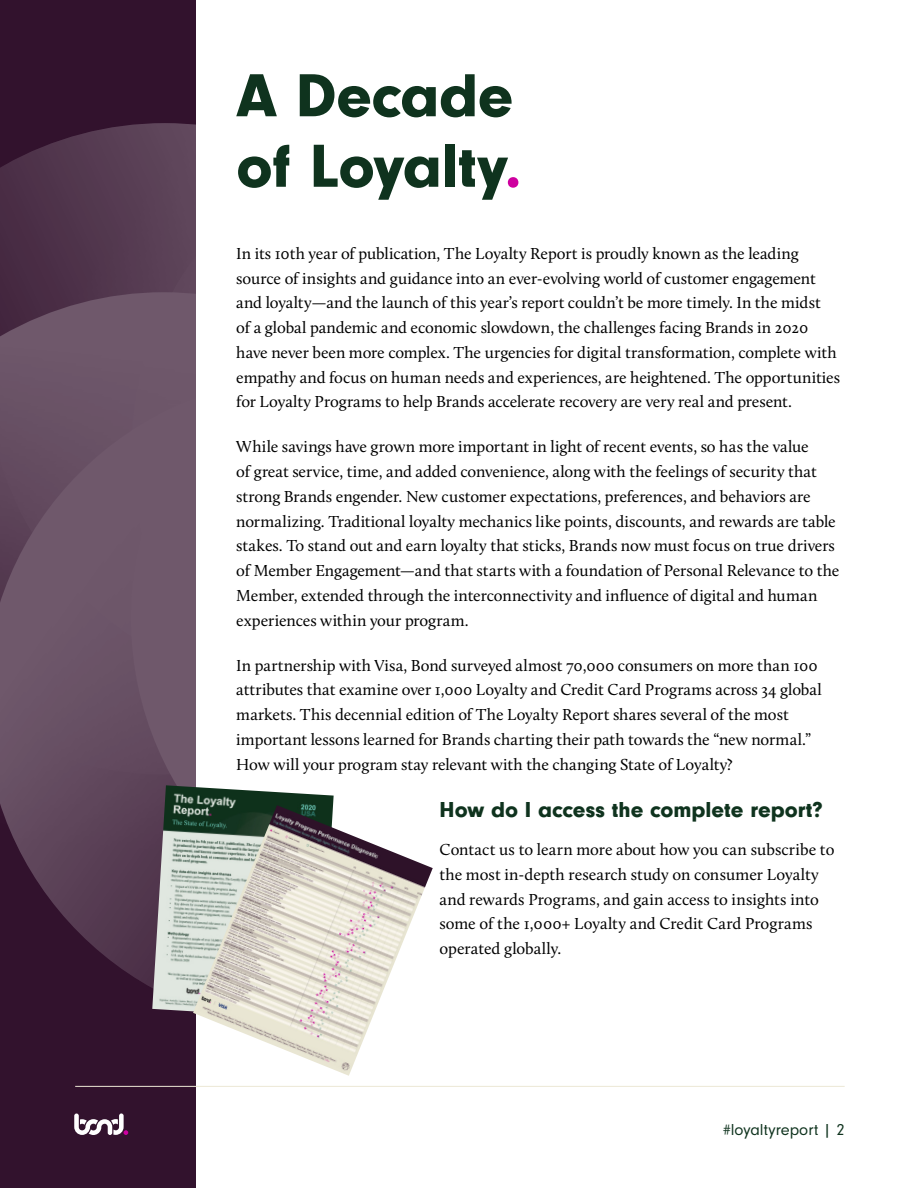
<style>
.page{position:relative;width:918px;height:1188px;background:#fff}
.page>*{position:absolute;margin:0;border:0;box-sizing:border-box;transform-origin:0 0}
.t1{font:900 63px/70.5px "Neuzeit Gro";letter-spacing:-.01em;color:#0f331e}
.t2{font:900 22.5px "Neuzeit Gro";color:#0f331e}
.t3{font:16.5px/24.8px "Calluna";letter-spacing:-.005em;color:#000}
.t4{font:16.5px "Neuzeit Gro";color:#0f331e}
.s1{color:#ce009f}
</style>
<div class="page">
<div style="left:0;top:0;width:196px;height:1188px;background:#32122d"></div>
<svg style="left:0;top:123px;width:184px;height:169px"></svg>
<svg style="left:0;top:292px;width:85px;height:85px;background:#62495e"></svg>
<svg style="left:0;top:377px;width:85px;height:561px;background:#62495e"></svg>
<svg style="left:85px;top:822px;width:67px;height:166px;background:#4f334a"></svg>
<svg style="left:85px;top:124px;width:111px;height:698px;background:#674f63"></svg>
<img style="left:152px;top:785px;width:182px;height:227px">
<img style="left:193px;top:805px;width:240px;height:271px">
<svg style="left:74px;top:1113px;width:54px;height:22px"></svg>
<hr style="left:75px;top:1086px;width:770px;height:1px;background:#ece8d5">
<h1 class="t1" style="left:236px;top:61px;width:287px">A Decade of Loyalty<span class="s1">.</span></h1>
<p class="t3" style="left:236px;top:241px;width:605px">In its 10th year of publication, The Loyalty Report is proudly known as the leading source of insights and guidance into an ever-evolving world of customer engagement and loyalty—and the launch of this year’s report couldn’t be more timely. In the midst<br>of a global pandemic and economic slowdown, the challenges facing Brands in 2020 have never been more complex. The urgencies for digital transformation, complete with empathy and focus on human needs and experiences, are heightened. The opportunities for Loyalty Programs to help Brands accelerate recovery are very real and present.</p>
<p class="t3" style="left:236px;top:434px;width:605px">While savings have grown more important in light of recent events, so has the value<br>of great service, time, and added convenience, along with the feelings of security that strong Brands engender. New customer expectations, preferences, and behaviors are normalizing. Traditional loyalty mechanics like points, discounts, and rewards are table stakes. To stand out and earn loyalty that sticks, Brands now must focus on true drivers of Member Engagement—and that starts with a foundation of Personal Relevance to the Member, extended through the interconnectivity and influence of digital and human experiences within your program.</p>
<p class="t3" style="left:236px;top:652px;width:587px">In partnership with Visa, Bond surveyed almost 70,000 consumers on more than 100 attributes that examine over 1,000 Loyalty and Credit Card Programs across 34 global markets. This decennial edition of The Loyalty Report shares several of the most important lessons learned for Brands charting their path towards the “new normal.” How will your program stay relevant with the changing State of Loyalty?</p>
<h2 class="t2" style="left:439px;top:797px;width:385px">How do I access the complete report?</h2>
<p class="t3" style="left:439px;top:837px;width:396px">Contact us to learn more about how you can subscribe to the most in-depth research study on consumer Loyalty and rewards Programs, and gain access to insights into some of the 1,000+ Loyalty and Credit Card Programs operated globally.</p>
<p class="t4" style="left:723px;top:1121px;width:123px">#loyaltyreport | 2</p>
</div>
